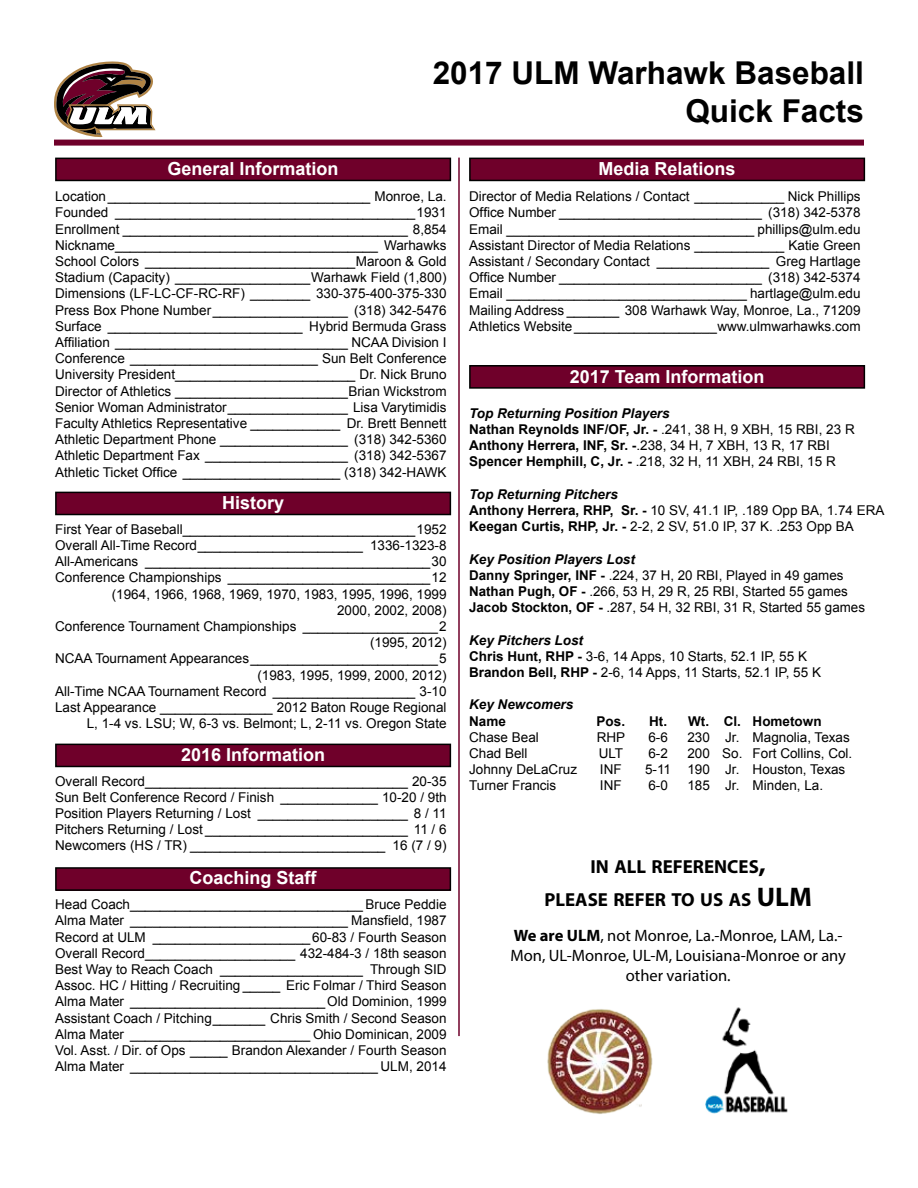
<style>
.page{position:relative;width:918px;height:1188px;background:#fff}
.page>*{position:absolute;margin:0;border:0;box-sizing:border-box;transform-origin:0 0}
.t1{font:700 31.5px/37.8px "Arial";color:#000;text-align:right}
.t2{font:700 18.9px/32.4px "Myriad Pro";color:#000;text-align:center}
.t3{font:700 18px "Arial";color:#fff}
.t4{font:16.5px/19.8px "Myriad Pro";color:#000;text-align:center}
.t5{font:13.5px/16.2px "Arial";color:#000;text-align:justify}
.t6{font:700 13.5px/16.2px "Arial";color:#000}
.t7{font:italic 700 13.5px "Arial";color:#000}
.s1{font-style:italic}
.s2{font-weight:400}
.s3{font-weight:700;font-style:italic}
.s4{font-weight:700}
.s5{font-size:27px}
</style>
<div class="page">
<div style="left:54px;top:140px;width:810px;height:6px;background:#6f002a"></div>
<svg style="left:54px;top:62px;width:102px;height:75px"></svg>
<hr style="left:458px;top:158px;width:2px;height:878px;background:#6f002a">
<div style="left:56px;top:158px;width:394px;height:22px;background:#6f002a"></div>
<div style="left:55px;top:158px;width:396px;height:23px;border:2px solid #000"></div>
<div style="left:56px;top:492px;width:394px;height:23px;background:#6f002a"></div>
<div style="left:55px;top:492px;width:396px;height:23px;border:2px solid #000"></div>
<div style="left:470px;top:158px;width:394px;height:22px;background:#6f002a"></div>
<div style="left:469px;top:158px;width:396px;height:23px;border:2px solid #000"></div>
<div style="left:56px;top:868px;width:394px;height:22px;background:#6f002a"></div>
<div style="left:55px;top:867px;width:396px;height:24px;border:2px solid #000"></div>
<div style="left:56px;top:744px;width:394px;height:22px;background:#6f002a"></div>
<div style="left:55px;top:744px;width:396px;height:23px;border:2px solid #000"></div>
<div style="left:470px;top:366px;width:394px;height:22px;background:#6f002a"></div>
<div style="left:469px;top:365px;width:396px;height:24px;border:2px solid #000"></div>
<img style="left:547px;top:1009px;width:106px;height:105px">
<img style="left:705px;top:1007px;width:83px;height:107px">
<h1 class="t1" style="left:433px;top:55px;width:433px">2017 ULM Warhawk Baseball<br>Quick Facts</h1>
<h3 class="t3" style="left:168px;top:157px;width:173px">General Information</h3>
<p class="t5" style="left:55px;top:188px;width:393px">Location___________________________________ Monroe, La.<br>Founded ________________________________________1931<br>Enrollment ______________________________________ 8,854<br>Nickname___________________________________ Warhawks School Colors ____________________________Maroon &amp; Gold Stadium (Capacity) __________________Warhawk Field (1,800)<br>Dimensions (LF-LC-CF-RC-RF) ________ 330-375-400-375-330<br>Press Box Phone Number__________________ (318) 342-5476<br>Surface __________________________ Hybrid Bermuda Grass Affiliation _______________________________ NCAA Division I Conference _________________________ Sun Belt Conference University President________________________ Dr. Nick Bruno Director of Athletics _______________________Brian Wickstrom Senior Woman Administrator________________ Lisa Varytimidis Faculty Athletics Representative ____________ Dr. Brett Bennett Athletic Department Phone _________________ (318) 342-5360<br>Athletic Department Fax ___________________ (318) 342-5367<br>Athletic Ticket Office _____________________ (318) 342-HAWK</p>
<h3 class="t3" style="left:222px;top:491px;width:64px">History</h3>
<p class="t5" style="left:55px;top:521px;width:393px;text-align:right">First Year of Baseball_______________________________1952<br>Overall All-Time Record______________________ 1336-1323-8<br>All-Americans ______________________________________30<br>Conference Championships ___________________________12 (1964, 1966, 1968, 1969, 1970, 1983, 1995, 1996, 1999<br>2000, 2002, 2008)<br>Conference Tournament Championships __________________2 (1995, 2012)<br>NCAA Tournament Appearances_________________________5 (1983, 1995, 1999, 2000, 2012)<br>All-Time NCAA Tournament Record ___________________ 3-10<br>Last Appearance _______________ 2012 Baton Rouge Regional L, 1-4 vs. LSU; W, 6-3 vs. Belmont; L, 2-11 vs. Oregon State</p>
<h3 class="t3" style="left:181px;top:743px;width:146px">2016 Information</h3>
<p class="t5" style="left:55px;top:773px;width:393px">Overall Record___________________________________ 20-35<br>Sun Belt Conference Record / Finish _____________ 10-20 / 9th Position Players Returning / Lost ____________________ 8 / 11<br>Pitchers Returning / Lost ___________________________ 11 / 6<br>Newcomers (HS / TR) __________________________ 16 (7 / 9)</p>
<h3 class="t3" style="left:190px;top:865px;width:129px">Coaching Staff</h3>
<p class="t5" style="left:55px;top:897px;width:393px">Head Coach_______________________________ Bruce Peddie Alma Mater _____________________________ Mansfield, 1987<br>Record at ULM _____________________ 60-83 / Fourth Season Overall Record____________________ 432-484-3 / 18th season Best Way to Reach Coach ___________________ Through SID Assoc. HC / Hitting / Recruiting _____ Eric Folmar / Third Season Alma Mater __________________________Old Dominion, 1999<br>Assistant Coach / Pitching_______ Chris Smith / Second Season Alma Mater ________________________ Ohio Dominican, 2009<br>Vol. Asst. / Dir. of Ops _____ Brandon Alexander / Fourth Season Alma Mater _________________________________ ULM, 2014</p>
<h3 class="t3" style="left:599px;top:157px;width:139px">Media Relations</h3>
<p class="t5" style="left:469px;top:188px;width:393px">Director of Media Relations / Contact ____________ Nick Phillips Office Number ___________________________ (318) 342-5378<br>Email _________________________________ phillips@ulm.edu Assistant Director of Media Relations ____________ Katie Green Assistant / Secondary Contact _______________ Greg Hartlage Office Number ___________________________ (318) 342-5374<br>Email ________________________________ hartlage@ulm.edu Mailing Address _______ 308 Warhawk Way, Monroe, La., 71209<br>Athletics Website___________________www.ulmwarhawks.com</p>
<h3 class="t3" style="left:570px;top:365px;width:196px">2017 Team Information</h3>
<p class="t6" style="left:469px;top:405px;width:387px"><span class="s1">Top Returning Position Players<br></span>Nathan Reynolds INF/OF, Jr. - <span class="s2">.241, 38 H, 9 XBH, 15 RBI, 23 R </span>Anthony Herrera, INF, Sr. -<span class="s2">.238, 34 H, 7 XBH, 13 R, 17 RBI </span>Spencer Hemphill, C, Jr. - <span class="s2">.218, 32 H, 11 XBH, 24 RBI, 15 R</span></p>
<p class="t5" style="left:469px;top:486px;width:417px;text-align:left"><span class="s3">Top Returning Pitchers<br></span><span class="s4">Anthony Herrera, RHP, Sr. -</span> 10 SV, 41.1 IP, .189 Opp BA, 1.74 ERA<br><span class="s4">Keegan Curtis, RHP, Jr. -</span> 2-2, 2 SV, 51.0 IP, 37 K. .253 Opp BA</p>
<p class="t5" style="left:469px;top:551px;width:397px;text-align:left"><span class="s3">Key Position Players Lost<br></span><span class="s4">Danny Springer, INF -</span> .224, 37 H, 20 RBI, Played in 49 games <span class="s4">Nathan Pugh, OF -</span> .266, 53 H, 29 R, 25 RBI, Started 55 games <span class="s4">Jacob Stockton, OF -</span> .287, 54 H, 32 RBI, 31 R, Started 55 games</p>
<p class="t5" style="left:469px;top:632px;width:353px;text-align:left"><span class="s3">Key Pitchers Lost<br></span><span class="s4">Chris Hunt, RHP -</span> 3-6, 14 Apps, 10 Starts, 52.1 IP, 55 K<br><span class="s4">Brandon Bell, RHP -</span> 2-6, 14 Apps, 11 Starts, 52.1 IP, 55 K</p>
<p class="t7" style="left:469px;top:696px;width:106px">Key Newcomers</p>
<p class="t6" style="left:469px;top:713px;width:38px">Name</p>
<p class="t6" style="left:597px;top:713px;width:30px">Pos.</p>
<p class="t6" style="left:649px;top:713px;width:174px">Ht. Wt. Cl. Hometown</p>
<p class="t5" style="left:469px;top:729px;width:71px">Chase Beal</p>
<p class="t5" style="left:597px;top:729px;width:30px">RHP</p>
<p class="t5" style="left:648px;top:729px;width:21px">6-6</p>
<p class="t5" style="left:687px;top:729px;width:164px">230 Jr. Magnolia, Texas</p>
<p class="t5" style="left:469px;top:745px;width:60px">Chad Bell</p>
<p class="t5" style="left:599px;top:745px;width:26px">ULT</p>
<p class="t5" style="left:648px;top:745px;width:21px">6-2</p>
<p class="t5" style="left:687px;top:745px;width:167px">200 So. Fort Collins, Col.</p>
<p class="t5" style="left:469px;top:761px;width:110px">Johnny DeLaCruz</p>
<p class="t5" style="left:600px;top:761px;width:23px">INF</p>
<p class="t5" style="left:645px;top:761px;width:202px">5-11 190 Jr. Houston, Texas</p>
<p class="t5" style="left:469px;top:778px;width:89px">Turner Francis</p>
<p class="t5" style="left:600px;top:778px;width:23px">INF</p>
<p class="t5" style="left:648px;top:778px;width:21px">6-0</p>
<p class="t5" style="left:687px;top:778px;width:137px">185 Jr. Minden, La.</p>
<h2 class="t2" style="left:545px;top:850px;width:269px">IN ALL REFERENCES<span class="s5">,<br></span>PLEASE REFER TO US AS <span class="s5">ULM</span></h2>
<p class="t4" style="left:510px;top:925px;width:337px"><span class="s4">We are ULM</span>, not Monroe, La.-Monroe, LAM, La.-<br>Mon, UL-Monroe, UL-M, Louisiana-Monroe or any other variation.</p>
</div>
